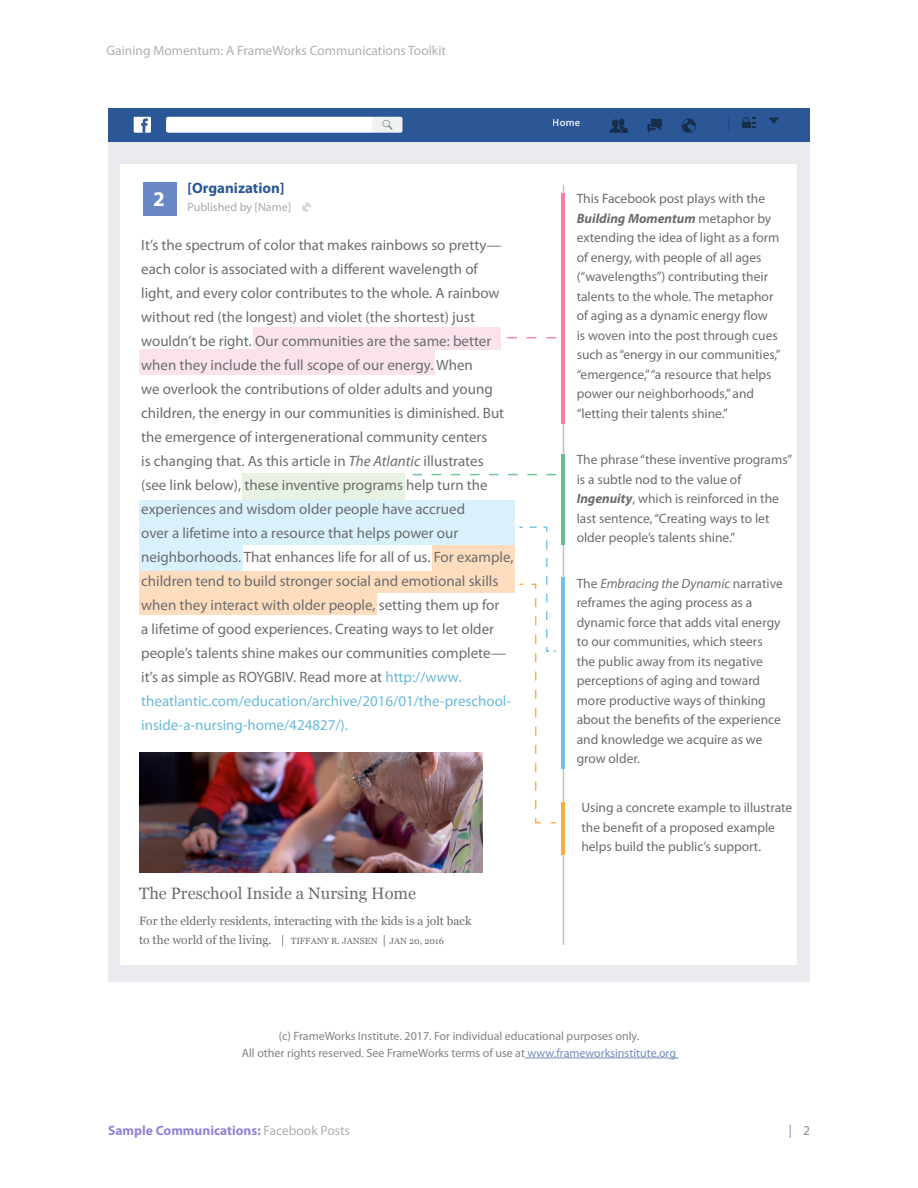
<style>
.page{position:relative;width:918px;height:1188px;background:#fff}
.page>*{position:absolute;margin:0;border:0;box-sizing:border-box;transform-origin:0 0}
.t1{font:700 21px "Myriad Pro";color:#fff}
.Body{font:16.5px "Georgia";color:#6c6d70}
.Body-2{font:15px/24px "Myriad Pro";color:#6c6d70}
.Body-3{font:700 15px "Myriad Pro";color:#2b5797}
.Body-4{font:13.5px/19.5px "Myriad Pro";color:#6c6d70}
.t2{font:13.5px "Myriad Pro";color:#a8a9ad}
.t3{font:700 13.5px "Myriad Pro";color:#897ad3}
.t4{font:13.5px "Myriad Pro";color:#8679b8}
.t5{font:12px "Myriad Pro";color:#808285}
.Body-5{font:12px "Georgia";color:#6c6d70}
.Body-6{font:12px "Myriad Pro";color:#a8a9ad}
.t6{font:600 10.5px "Myriad Pro";color:#fff}
.Body-7{font:9px "Georgia";color:#6c6d70}
.s1{font-weight:700;font-style:italic}
.s2{font-style:italic}
.s3{font-size:12px}
.s4{color:#6bb9d8}
.s5{color:#738cbd}
.s6{font-weight:400;color:#a8a9ad}
.s7{color:#808285}
</style>
<div class="page">
<div style="left:108px;top:141px;width:702px;height:841px;background:#ebeaef"></div>
<div style="left:121px;top:165px;width:676px;height:800px;background:#fff"></div>
<div style="left:254px;top:327px;width:247px;height:23px;background:#fbe3ed"></div>
<div style="left:139px;top:350px;width:295px;height:25px;background:#fbe3ed"></div>
<div style="left:242px;top:474px;width:163px;height:26px;background:#e7f2e2"></div>
<div style="left:139px;top:544px;width:103px;height:27px;background:#d9f1fb"></div>
<div style="left:432px;top:544px;width:82px;height:27px;background:#fdddbd"></div>
<div style="left:139px;top:571px;width:375px;height:22px;background:#fdddbd"></div>
<div style="left:139px;top:593px;width:237px;height:22px;background:#fdddbd"></div>
<div style="left:139px;top:500px;width:375px;height:44px;background:#d9f1fb"></div>
<hr style="left:563px;top:185px;width:1px;height:760px;background:#bcbdc0">
<hr style="left:562px;top:193px;width:3px;height:230px;background:#f2819e">
<hr style="left:562px;top:454px;width:3px;height:90px;background:#67c188">
<hr style="left:562px;top:578px;width:3px;height:191px;background:#74bfea">
<hr style="left:562px;top:802px;width:3px;height:53px;background:#fbac3b">
<svg style="left:507px;top:337px;width:49px;height:1px"></svg>
<svg style="left:413px;top:474px;width:143px;height:1px"></svg>
<img style="left:139px;top:752px;width:344px;height:120px">
<div style="left:108px;top:108px;width:702px;height:33px;background:#2b5797"></div>
<div style="left:143px;top:182px;width:34px;height:34px;background:#6887c4"></div>
<svg style="left:302px;top:203px;width:9px;height:9px"></svg>
<div style="left:134px;top:117px;width:17px;height:16px;background:#fff"></div>
<svg style="left:141px;top:118px;width:7px;height:15px"></svg>
<svg style="left:610px;top:119px;width:18px;height:14px"></svg>
<svg style="left:647px;top:119px;width:15px;height:14px"></svg>
<svg style="left:681px;top:118px;width:15px;height:15px"></svg>
<svg style="left:728px;top:117px;width:1px;height:15px"></svg>
<div style="left:742px;top:122px;width:8px;height:6px;background:#172e4d"></div>
<svg style="left:743px;top:117px;width:13px;height:11px"></svg>
<svg style="left:769px;top:117px;width:10px;height:7px"></svg>
<svg style="left:166px;top:117px;width:237px;height:16px;background:#f7f9fa"></svg>
<svg style="left:519px;top:526px;width:37px;height:298px"></svg>
<hr style="left:525px;top:1058px;width:154px;height:1px;background:#738cbd">
<p class="t2" style="left:106px;top:42px;width:341px">Gaining Momentum: A FrameWorks Communications Toolkit</p>
<p class="t6" style="left:553px;top:116px;width:29px">Home</p>
<p class="Body-3" style="left:188px;top:179px;width:98px">[Organization]</p>
<p class="Body-6" style="left:188px;top:200px;width:105px">Published by [Name]</p>
<p class="t1" style="left:153px;top:185px;width:13px">2</p>
<p class="Body-4" style="left:577px;top:189px;width:206px">This Facebook post plays with the <span class="s1">Building Momentum</span> metaphor by extending the idea of light as a form of energy, with people of all ages (“wavelengths”) contributing their talents to the whole. The metaphor of aging as a dynamic energy flow<br>is woven into the post through cues such as “energy in our communities,” “emergence,” “a resource that helps power our neighborhoods,” and “letting their talents shine.”</p>
<p class="Body-4" style="left:577px;top:450px;width:217px">The phrase “these inventive programs” is a subtle nod to the value of <span class="s1">Ingenuity</span>, which is reinforced in the last sentence, “Creating ways to let older people’s talents shine.”</p>
<p class="Body-4" style="left:577px;top:573px;width:208px">The <span class="s2">Embracing the Dynamic</span> narrative reframes the aging process as a dynamic force that adds vital energy to our communities, which steers the public away from its negative perceptions of aging and toward more productive ways of thinking about the benefits of the experience and knowledge we acquire as we grow older.</p>
<p class="Body-4" style="left:581px;top:798px;width:213px">Using a concrete example to illustrate the benefit of a proposed example helps build the public’s support.</p>
<p class="Body" style="left:139px;top:881px;width:278px">The Preschool Inside a Nursing Home</p>
<p class="Body-5" style="left:139px;top:912px;width:334px">For the elderly residents, interacting with the kids is a jolt back</p>
<p class="Body-7" style="left:139px;top:935px;width:306px"><span class="s3">to the world of the living. |</span> TIFFANY R. JANSEN <span class="s3">|</span> JAN 20, 2016</p>
<p class="Body-2" style="left:141px;top:233px;width:374px">It’s the spectrum of color that makes rainbows so pretty— each color is associated with a different wavelength of<br>light, and every color contributes to the whole. A rainbow without red (the longest) and violet (the shortest) just wouldn’t be right. Our communities are the same: better when they include the full scope of our energy. When<br>we overlook the contributions of older adults and young children, the energy in our communities is diminished. But the emergence of intergenerational community centers<br>is changing that. As this article in <span class="s2">The Atlantic</span> illustrates<br>(see link below), these inventive programs help turn the experiences and wisdom older people have accrued<br>over a lifetime into a resource that helps power our neighborhoods. That enhances life for all of us. For example, children tend to build stronger social and emotional skills when they interact with older people, setting them up for<br>a lifetime of good experiences. Creating ways to let older people’s talents shine makes our communities complete— it’s as simple as ROYGBIV. Read more at <span class="s4">http://www. theatlantic.com/education/archive/2016/01/the-preschool&shy;inside-a-nursing-home/424827/).</span></p>
<p class="t5" style="left:279px;top:1029px;width:362px">(c) FrameWorks Institute. 2017. For individual educational purposes only.</p>
<p class="t5" style="left:242px;top:1045px;width:436px">All other rights reserved. See FrameWorks terms of use at <span class="s5">www.frameworksinstitute.org</span></p>
<p class="t3" style="left:108px;top:1121px;width:243px">Sample Communications: <span class="s6">Facebook Posts</span></p>
<p class="t4" style="left:788px;top:1122px;width:23px">| <span class="s7">2</span></p>
</div>
